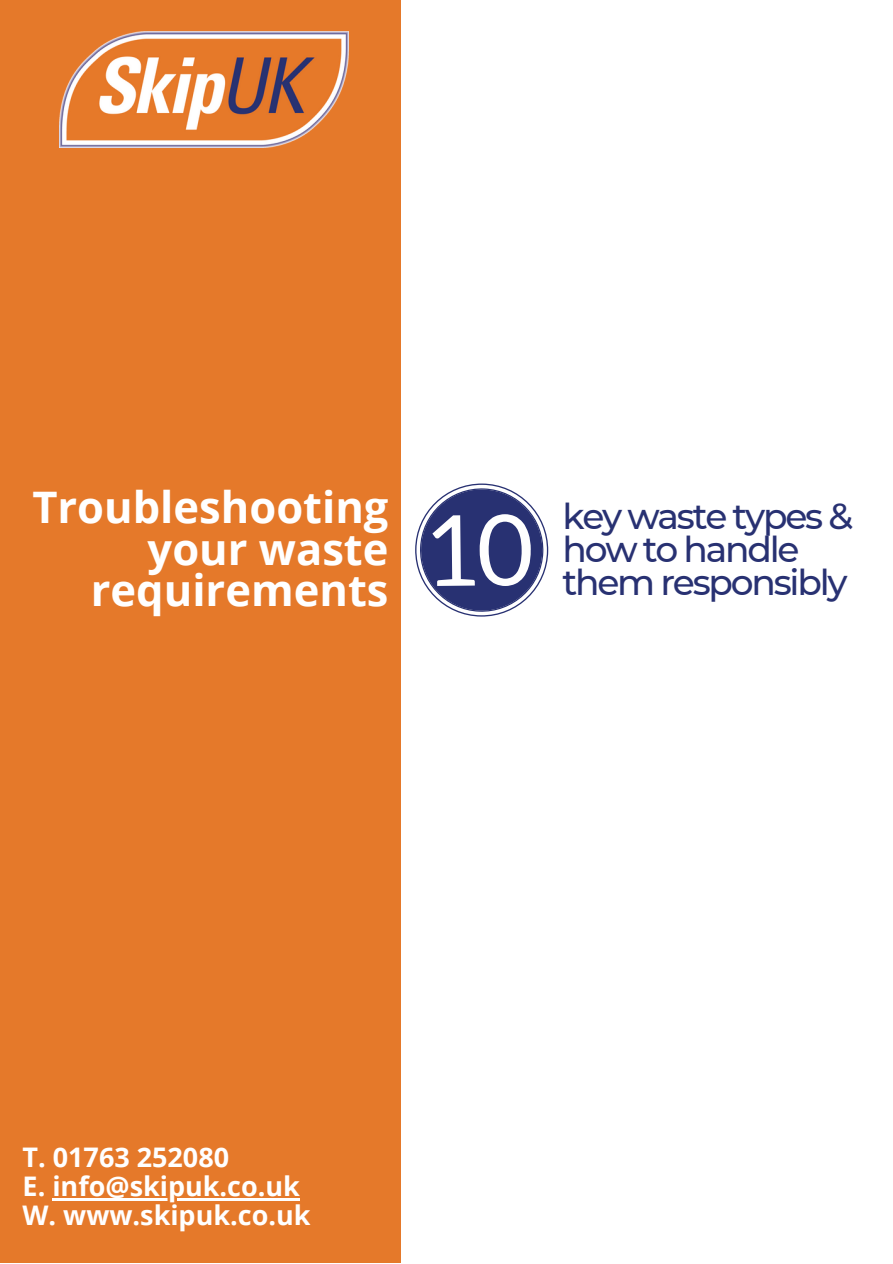
<style>
.page{position:relative;width:893px;height:1264px;background:#fff}
.page>*{position:absolute;margin:0;border:0;box-sizing:border-box;transform-origin:0 0}
.t1{font:700 43.5px/41.5px "Open Sans";color:#fff;text-align:right}
.t2{font:500 36px/32.5px "Montserrat";letter-spacing:-.06em;color:#283172}
.t3{font:700 27px "Open Sans";color:#fff}
</style>
<div class="page">
<div style="left:0;top:0;width:401px;height:1262px;background:#e5792a"></div>
<svg style="left:415px;top:483px;width:133px;height:134px"></svg>
<img style="left:59px;top:32px;width:289px;height:115px">
<hr style="left:52px;top:1198px;width:248px;height:2px;background:#fff">
<p class="t1" style="left:32px;top:485px;width:357px">Troubleshooting your waste requirements</p>
<p class="t2" style="left:562px;top:500px;width:292px">key waste types &amp; how to handle them responsibly</p>
<p class="t3" style="left:23px;top:1137px;width:208px">T. 01763 252080</p>
<p class="t3" style="left:23px;top:1166px;width:279px">E. info@skipuk.co.uk</p>
<p class="t3" style="left:23px;top:1196px;width:289px">W. www.skipuk.co.uk</p>
</div>
